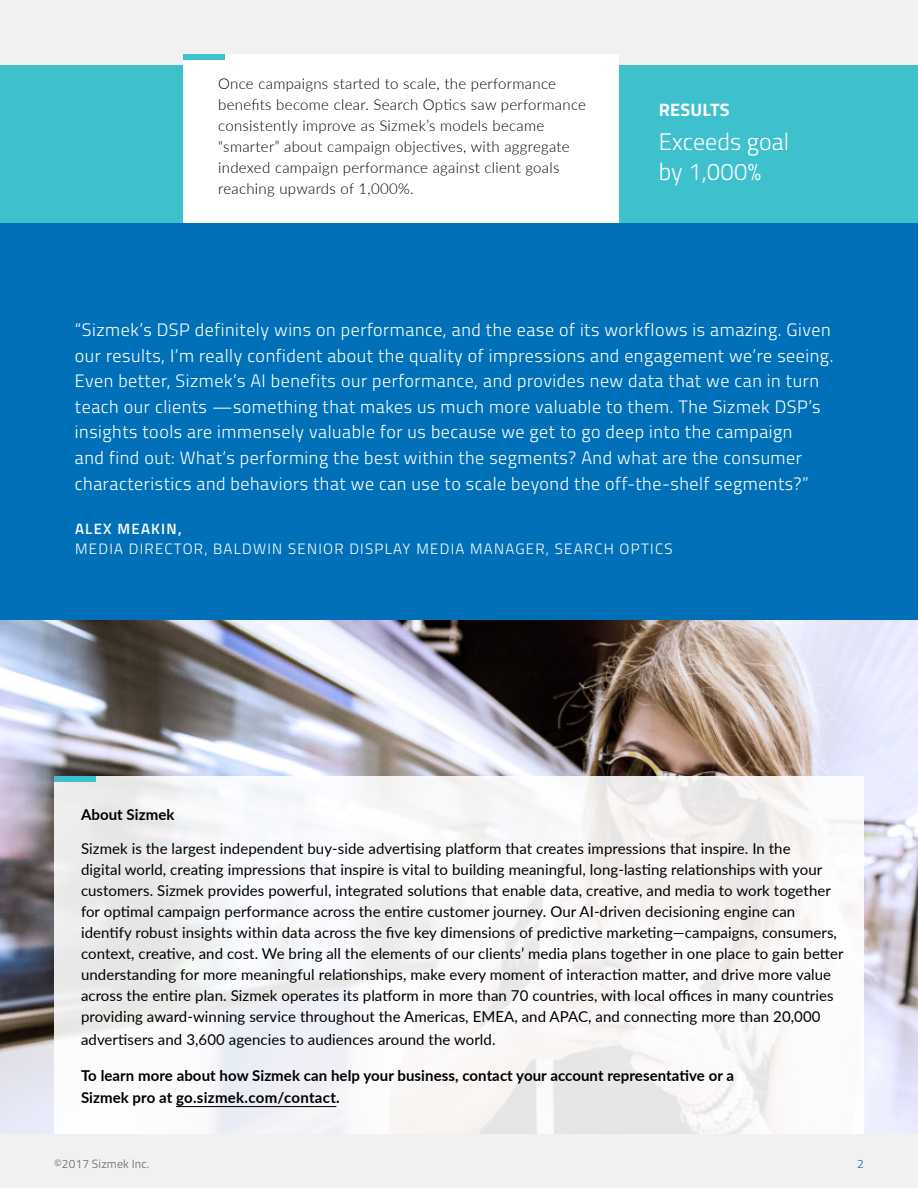
<style>
.page{position:relative;width:918px;height:1188px;background:#f1f1f2}
.page>*{position:absolute;margin:0;border:0;box-sizing:border-box;transform-origin:0 0}
.t1{font:300 24px/30px "Titillium";letter-spacing:.005em;color:#fff}
.t2{font:300 18px/25.5px "Titillium";letter-spacing:.03em;color:#fff}
.t3{font:700 18px "Titillium";letter-spacing:.015em;color:#fff}
.t4{font:15px/21px "Lato";letter-spacing:.005em;color:#000}
.t5{font:300 15px/21px "Lato";letter-spacing:.02em;color:#000}
.t6{font:700 15px/22.5px "Lato";letter-spacing:.005em;color:#000}
.t7{font:300 15px "Titillium";letter-spacing:.085em;color:#fff}
.t8{font:600 15px "Titillium";letter-spacing:.085em;color:#fff}
.t9{font:12px "Titillium";letter-spacing:.01em;color:#77787b}
.t10{font:300 12px "Titillium";color:#0071b9}
</style>
<div class="page">
<div style="left:0;top:66px;width:918px;height:157px;background:#3ec1cd"></div>
<div style="left:183px;top:54px;width:435px;height:169px;background:#fff"></div>
<div style="left:183px;top:54px;width:42px;height:6px;background:#3ec1cd"></div>
<img style="left:0;top:619px;width:918px;height:515px">
<svg style="left:54px;top:776px;width:810px;height:358px"></svg>
<div style="left:54px;top:776px;width:42px;height:6px;background:#3ec1cd"></div>
<hr style="left:176px;top:1106px;width:160px;height:1px;background:#000">
<div style="left:0;top:223px;width:918px;height:396px;background:#0071b9"></div>
<p class="t5" style="left:218px;top:72px;width:369px">Once campaigns started to scale, the performance benefits become clear. Search Optics saw performance consistently improve as Sizmek’s models became “smarter” about campaign objectives, with aggregate indexed campaign performance against client goals reaching upwards of 1,000%.</p>
<p class="t3" style="left:659px;top:96px;width:72px">RESULTS</p>
<h1 class="t1" style="left:659px;top:126px;width:132px">Exceeds goal by 1,000%</h1>
<p class="t2" style="left:75px;top:317px;width:760px">“Sizmek’s DSP definitely wins on performance, and the ease of its workflows is amazing. Given our results, I’m really confident about the quality of impressions and engagement we’re seeing.<br>Even better, Sizmek’s AI benefits our performance, and provides new data that we can in turn teach our clients —something that makes us much more valuable to them. The Sizmek DSP’s insights tools are immensely valuable for us because we get to go deep into the campaign<br>and find out: What’s performing the best within the segments? And what are the consumer characteristics and behaviors that we can use to scale beyond the off-the-shelf segments?”</p>
<p class="t8" style="left:75px;top:518px;width:108px">ALEX MEAKIN,</p>
<p class="t7" style="left:75px;top:538px;width:599px">MEDIA DIRECTOR, BALDWIN SENIOR DISPLAY MEDIA MANAGER, SEARCH OPTICS</p>
<p class="t6" style="left:81px;top:802px;width:95px">About Sizmek</p>
<p class="t4" style="left:81px;top:838px;width:764px">Sizmek is the largest independent buy-side advertising platform that creates impressions that inspire. In the<br>digital world, creating impressions that inspire is vital to building meaningful, long-lasting relationships with your customers. Sizmek provides powerful, integrated solutions that enable data, creative, and media to work together for optimal campaign performance across the entire customer journey. Our AI-driven decisioning engine can identify robust insights within data across the five key dimensions of predictive marketing—campaigns, consumers, context, creative, and cost. We bring all the elements of our clients’ media plans together in one place to gain better understanding for more meaningful relationships, make every moment of interaction matter, and drive more value across the entire plan. Sizmek operates its platform in more than 70 countries, with local offices in many countries providing award-winning service throughout the Americas, EMEA, and APAC, and connecting more than 20,000</p>
<p class="t4" style="left:81px;top:1028px;width:416px">advertisers and 3,600 agencies to audiences around the world.</p>
<p class="t6" style="left:81px;top:1063px;width:655px">To learn more about how Sizmek can help your business, contact your account representative or a<br>Sizmek pro at go.sizmek.com/contact.</p>
<p class="t9" style="left:54px;top:1156px;width:97px">©2017 Sizmek Inc.</p>
<p class="t10" style="left:857px;top:1155px;width:8px">2</p>
</div>
